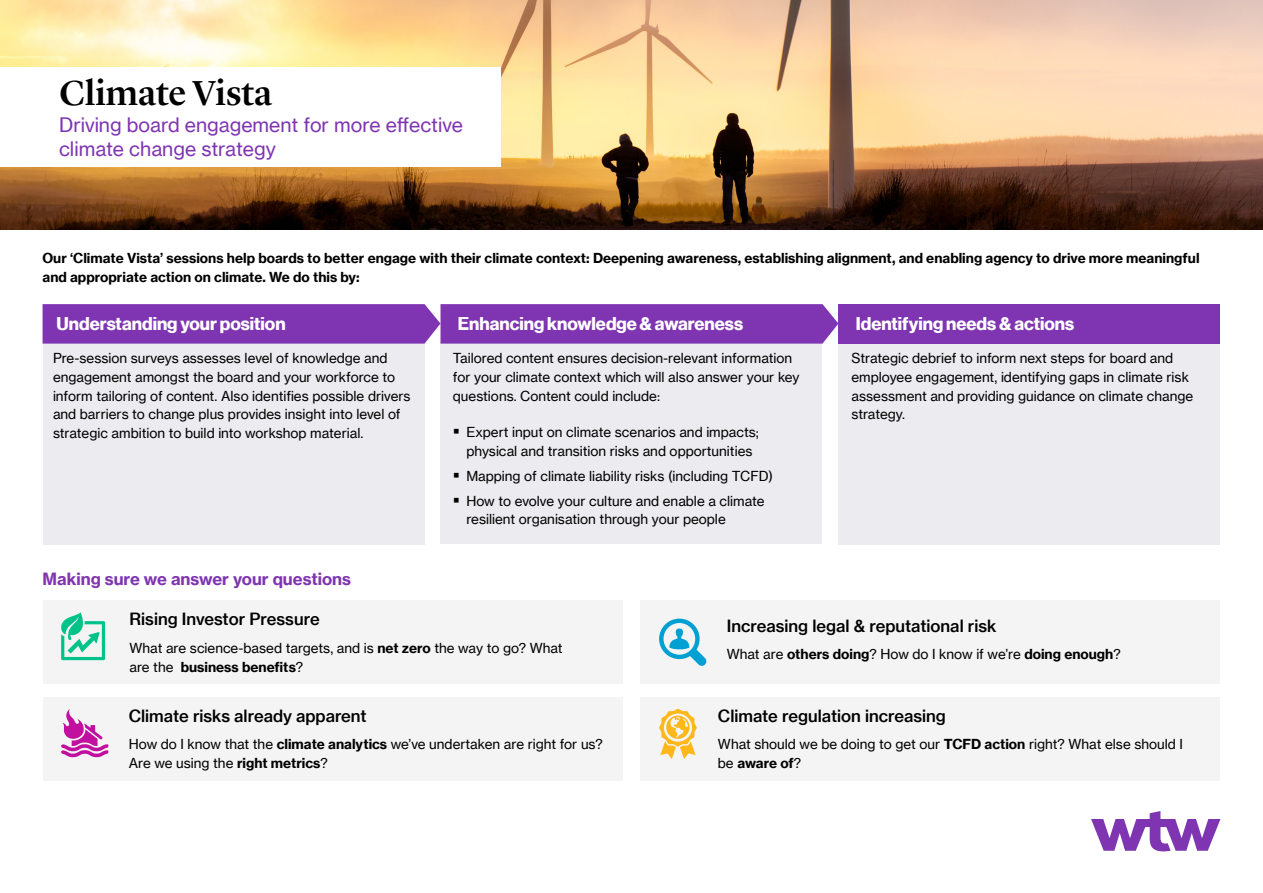
<style>
.page{position:relative;width:1263px;height:893px;background:#fff}
.page>*{position:absolute;margin:0;border:0;box-sizing:border-box;transform-origin:0 0}
.t1{font:500 36px "Lyon Display";color:#000}
.t2{font:19.5px/24px "N Haas Grotesk TX Pro 55 Rg";color:#7f35b2}
.t3{font:18px "N Haas Grotesk DS Pro 75 Bd";color:#fff}
.t4{font:16.5px "N Haas Grotesk TX Pro 65 Md";color:#000}
.t5{font:16.5px "N Haas Grotesk TX Pro 75 Bd";color:#7f35b2}
.t6{font:13.5px/18.8px "N Haas Grotesk TX Pro 55 Rg";color:#000}
.t7{font:13.5px/18.8px "N Haas Grotesk TX Pro 75 Bd";color:#000}
.s1{font-family:"N Haas Grotesk TX Pro 75 Bd"}
.s2{font-family:"N Haas Grotesk TX Pro 55 Rg"}
</style>
<div class="page">
<div style="left:838px;top:343px;width:382px;height:201px;background:#ecebef"></div>
<div style="left:43px;top:343px;width:381px;height:201px;background:#ecebef"></div>
<div style="left:440px;top:341px;width:382px;height:203px;background:#ecebef"></div>
<img style="left:0;top:0;width:1263px;height:230px">
<div style="left:43px;top:304px;width:795px;height:40px;background:#7f35b2"></div>
<div style="left:838px;top:304px;width:382px;height:40px;background:#7f35b2"></div>
<svg style="left:1091px;top:811px;width:129px;height:40px"></svg>
<div style="left:0;top:67px;width:500px;height:100px;background:#fff"></div>
<div style="left:43px;top:600px;width:579px;height:84px;background:#f3f4f3"></div>
<div style="left:43px;top:697px;width:579px;height:83px;background:#f3f4f3"></div>
<div style="left:640px;top:600px;width:580px;height:84px;background:#f3f4f3"></div>
<div style="left:640px;top:697px;width:580px;height:83px;background:#f3f4f3"></div>
<svg style="left:61px;top:612px;width:44px;height:48px"></svg>
<svg style="left:61px;top:709px;width:47px;height:48px"></svg>
<svg style="left:659px;top:619px;width:48px;height:47px"></svg>
<svg style="left:659px;top:709px;width:38px;height:50px"></svg>
<h1 class="t1" style="left:59px;top:66px;width:215px">Climate Vista</h1>
<h2 class="t2" style="left:59px;top:113px;width:405px">Driving board engagement for more effective climate change strategy</h2>
<p class="t7" style="left:43px;top:248px;width:1158px">Our ‘Climate Vista’ sessions help boards to better engage with their climate context: Deepening awareness, establishing alignment, and enabling agency to drive more meaningful and appropriate action on climate. We do this by:</p>
<h3 class="t3" style="left:57px;top:313px;width:230px">Understanding your position</h3>
<h3 class="t3" style="left:856px;top:313px;width:220px">Identifying needs &amp; actions</h3>
<h3 class="t3" style="left:458px;top:313px;width:287px">Enhancing knowledge &amp; awareness</h3>
<p class="t6" style="left:453px;top:349px;width:348px">Tailored content ensures decision-relevant information for your climate context which will also answer your key questions. Content could include:</p>
<p class="t6" style="left:466px;top:423px;width:294px">Expert input on climate scenarios and impacts; physical and transition risks and opportunities</p>
<p class="t6" style="left:466px;top:464px;width:308px;line-height:24.8px">Mapping of climate liability risks (including TCFD)<br>How to evolve your culture and enable a climate</p>
<p class="t6" style="left:466px;top:510px;width:261px">resilient organisation through your people</p>
<p class="t6" style="left:53px;top:349px;width:359px">Pre-session surveys assesses level of knowledge and engagement amongst the board and your workforce to inform tailoring of content. Also identifies possible drivers and barriers to change plus provides insight into level of strategic ambition to build into workshop material.</p>
<p class="t6" style="left:851px;top:349px;width:343px">Strategic debrief to inform next steps for board and employee engagement, identifying gaps in climate risk assessment and providing guidance on climate change strategy.</p>
<p class="t5" style="left:43px;top:569px;width:310px">Making sure we answer your questions</p>
<p class="t4" style="left:129px;top:609px;width:192px">Rising Investor Pressure</p>
<p class="t6" style="left:129px;top:639px;width:435px">What are science-based targets, and is <span class="s1">net zero</span> the way to go? What</p>
<p class="t7" style="left:129px;top:658px;width:175px"><span class="s2">are the</span> business benefits<span class="s2">?</span></p>
<p class="t4" style="left:129px;top:705px;width:239px">Climate risks already apparent</p>
<p class="t6" style="left:129px;top:735px;width:476px">How do I know that the <span class="s1">climate analytics</span> we’ve undertaken are right for us?<br>Are we using the <span class="s1">right metrics</span>?</p>
<p class="t4" style="left:727px;top:615px;width:271px">Increasing legal &amp; reputational risk</p>
<p class="t6" style="left:727px;top:645px;width:395px">What are <span class="s1">others doing</span>? How do I know if we’re <span class="s1">doing enough</span>?</p>
<p class="t4" style="left:718px;top:705px;width:229px">Climate regulation increasing</p>
<p class="t6" style="left:718px;top:735px;width:467px">What should we be doing to get our <span class="s1">TCFD action</span> right? What else should I</p>
<p class="t7" style="left:718px;top:754px;width:85px"><span class="s2">be</span> aware of<span class="s2">?</span></p>
</div>
